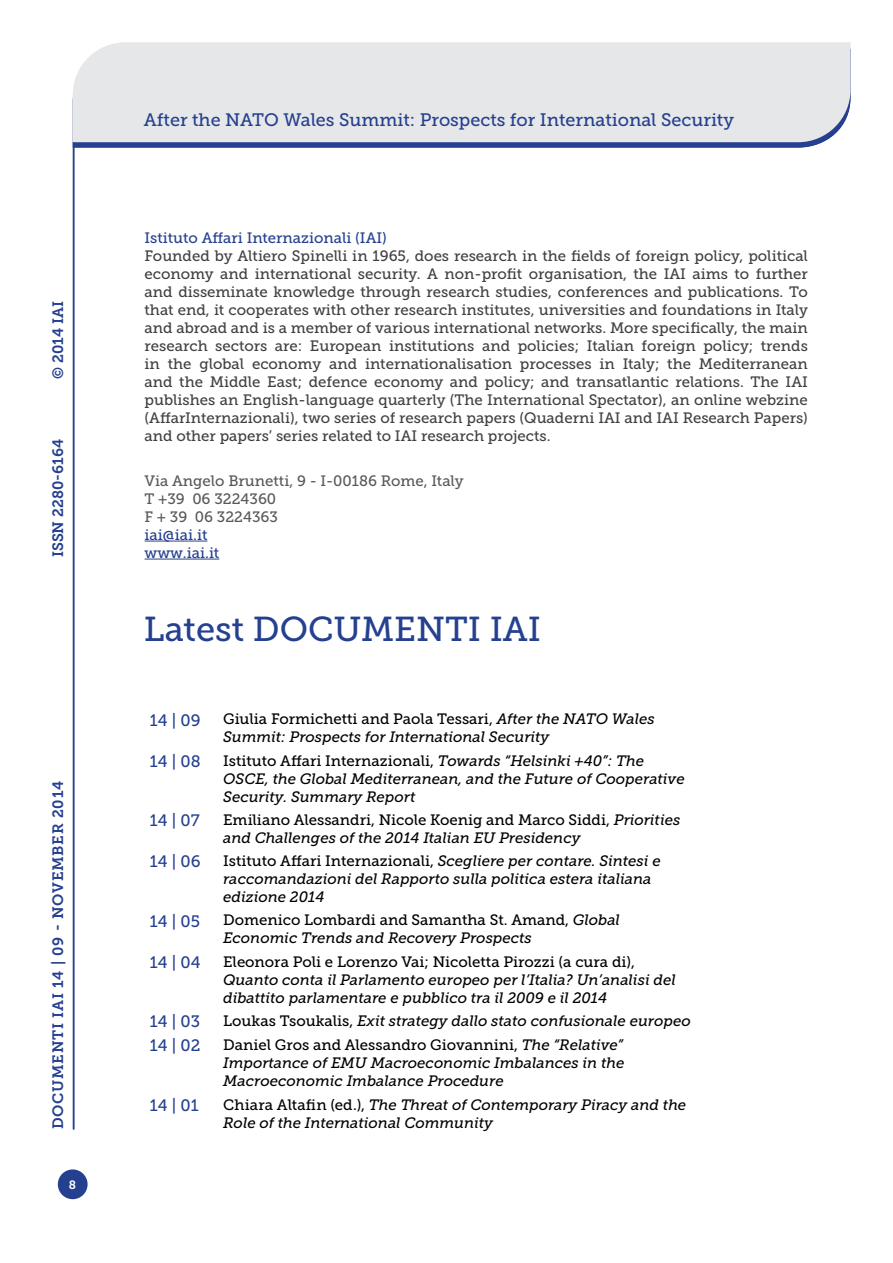
<style>
.page{position:relative;width:893px;height:1263px;background:#fff}
.page>*{position:absolute;margin:0;border:0;box-sizing:border-box;transform-origin:0 0}
.t1{font:34.5px "Museo Slab 500";color:#25408f}
.t2{font:18px "Museo Slab 500";color:#25408f}
.t3{font:16.5px "Museo Slab 500";color:#25408f}
.t4{font:italic 15px/18px "Museo Slab 500";color:#000}
.t5{font:15px/18px "Museo Slab 500";color:#414042;text-align:justify}
.t6{font:15px/18px "Museo Slab 500";color:#58595b}
.t7{font:15px/18px "Museo Slab 500";color:#25408f}
.t8{font:15px "Museo Slab 500";color:#000}
.t9{font:15px "Museo Slab 700";letter-spacing:.05em;color:#25408f}
.t10{font:15px "Museo Slab 700";color:#25408f}
.t11{font:12px "Museo Slab 700";color:#fff}
.s1{font-style:normal}
</style>
<div class="page">
<div style="left:58px;top:1169px;width:30px;height:30px;background:#25408f;border-radius:50%"></div>
<svg style="left:74px;top:142px;width:749px;height:6px;background:#364e97"></svg>
<div style="left:73px;top:43px;width:777px;height:99px;background:#e6e7e8"></div>
<hr style="left:145px;top:541px;width:62px;height:1px;background:#25408f">
<hr style="left:145px;top:559px;width:74px;height:1px;background:#25408f">
<hr style="left:73px;top:142px;width:1px;height:987px;background:#25408f">
<p class="t9" style="left:50px;top:379px;width:79px;rotate:-90deg">© 2014 IAI</p>
<p class="t10" style="left:50px;top:557px;width:120px;rotate:-90deg">ISSN 2280-6164</p>
<p class="t9" style="left:50px;top:1129px;width:350px;rotate:-90deg">DOCUMENTI IAI 14 | 09 - November 2014</p>
<p class="t11" style="left:69px;top:1178px;width:9px">8</p>
<p class="t2" style="left:144px;top:110px;width:592px">After the NATO Wales Summit: Prospects for International Security</p>
<p class="t2" style="left:211px;top:110px;width:11px">e</p>
<p class="t2" style="left:316px;top:110px;width:11px">e</p>
<p class="t7" style="left:145px;top:229px;width:244px">Istituto Affari Internazionali (IAI)</p>
<p class="t5" style="left:145px;top:247px;width:665px">Founded by Altiero Spinelli in 1965, does research in the fields of foreign policy, political economy and international security. A non-profit organisation, the IAI aims to further and disseminate knowledge through research studies, conferences and publications. To that end, it cooperates with other research institutes, universities and foundations in Italy and abroad and is a member of various international networks. More specifically, the main research sectors are: European institutions and policies; Italian foreign policy; trends in the global economy and internationalisation processes in Italy; the Mediterranean and the Middle East; defence economy and policy; and transatlantic relations. The IAI publishes an English-language quarterly (The International Spectator), an online webzine (AffarInternazionali), two series of research papers (Quaderni IAI and IAI Research Papers) and other papers’ series related to IAI research projects.</p>
<p class="t6" style="left:145px;top:471px;width:321px">Via Angelo Brunetti, 9 - I-00186 Rome, Italy<br>T +39 06 3224360<br>F + 39 06 3224363</p>
<p class="t7" style="left:145px;top:525px;width:76px">iai@iai.it www.iai.it</p>
<h1 class="t1" style="left:144px;top:610px;width:215px">Latest Documenti</h1>
<h1 class="t1" style="left:490px;top:610px;width:53px">IAI</h1>
<p class="t3" style="left:150px;top:711px;width:52px">14 | 09</p>
<p class="t4" style="left:223px;top:710px;width:433px"><span class="s1">Giulia Formichetti and Paola Tessari,</span> After the NATO Wales<br>Summit: Prospects for International Security</p>
<p class="t3" style="left:150px;top:752px;width:52px">14 | 08</p>
<p class="t4" style="left:223px;top:752px;width:463px"><span class="s1">Istituto Affari Internazionali,</span> Towards “Helsinki +40”: The<br>OSCE, the Global Mediterranean, and the Future of Cooperative<br>Security. Summary Report</p>
<p class="t3" style="left:150px;top:811px;width:51px">14 | 07</p>
<p class="t4" style="left:223px;top:811px;width:459px"><span class="s1">Emiliano Alessandri, Nicole Koenig and Marco Siddi,</span> Priorities and Challenges of the 2014 Italian EU Presidency</p>
<p class="t3" style="left:150px;top:852px;width:52px">14 | 06</p>
<p class="t4" style="left:223px;top:852px;width:439px"><span class="s1">Istituto Affari Internazionali,</span> Scegliere per contare. Sintesi e raccomandazioni del Rapporto sulla politica estera italiana edizione 2014</p>
<p class="t3" style="left:150px;top:912px;width:52px">14 | 05</p>
<p class="t4" style="left:223px;top:911px;width:398px"><span class="s1">Domenico Lombardi and Samantha St. Amand,</span> Global<br>Economic Trends and Recovery Prospects</p>
<p class="t3" style="left:150px;top:953px;width:52px">14 | 04</p>
<p class="t8" style="left:223px;top:953px;width:413px">Eleonora Poli e Lorenzo Vai; Nicoletta Pirozzi (a cura di),</p>
<p class="t4" style="left:223px;top:971px;width:454px">Quanto conta il Parlamento europeo per l’Italia? Un’analisi del dibattito parlamentare e pubblico tra il 2009 e il 2014</p>
<p class="t3" style="left:150px;top:1012px;width:52px">14 | 03</p>
<p class="t4" style="left:223px;top:1012px;width:469px"><span class="s1">Loukas Tsoukalis,</span> Exit strategy dallo stato confusionale europeo</p>
<p class="t3" style="left:150px;top:1036px;width:52px">14 | 02</p>
<p class="t4" style="left:223px;top:1036px;width:403px;text-align:justify"><span class="s1">Daniel Gros and Alessandro Giovannini,</span> The “Relative” Importance of EMU Macroeconomic Imbalances in the Macroeconomic Imbalance Procedure</p>
<p class="t3" style="left:150px;top:1096px;width:50px">14 | 01</p>
<p class="t4" style="left:223px;top:1095px;width:465px"><span class="s1">Chiara Altafin (ed.),</span> The Threat of Contemporary Piracy and the<br>Role of the International Community</p>
</div>
